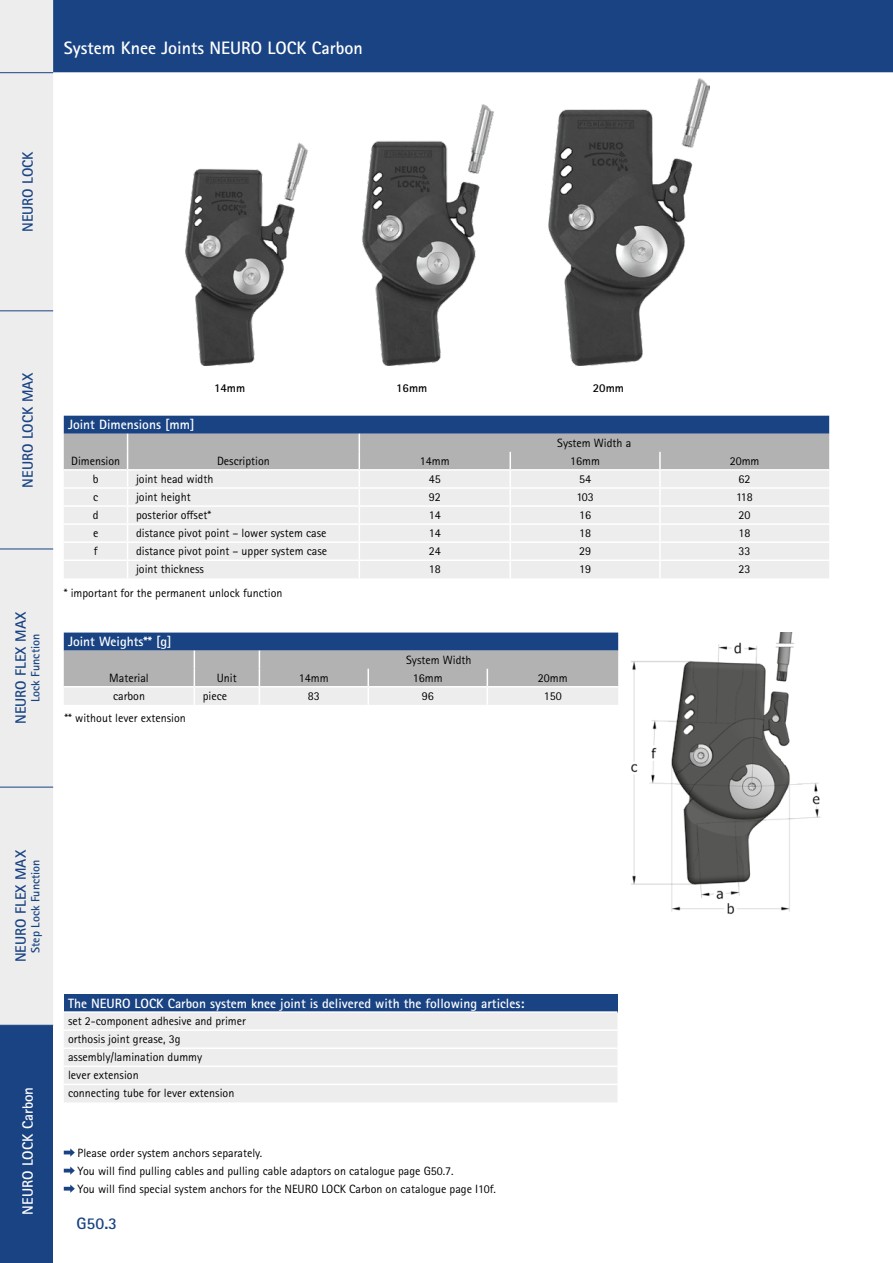
<style>
.page{position:relative;width:893px;height:1263px;background:#fff}
.page>*{position:absolute;margin:0;border:0;box-sizing:border-box;transform-origin:0 0}
.t1{font:700 18px "Rotis Sans Serif Pro";color:#fff}
.t2{font:700 16.5px "Rotis Sans Serif Pro";color:#194383}
.t3{font:700 15px "Rotis Sans Serif Pro";color:#194383}
.t4{font:700 15px "Rotis Sans Serif Pro";color:#fff}
.t5{font:700 13.5px "Rotis Sans Serif Pro";color:#fff}
.t6{font:12px/18px "Rotis Sans Serif Pro";color:#000}
.t7{font:700 12px "Rotis Sans Serif Pro";color:#194383}
.t8{font:700 12px "Rotis Sans Serif Pro";color:#000}
</style>
<div class="page">
<img style="left:631px;top:632px;width:190px;height:283px">
<img style="left:186px;top:78px;width:523px;height:287px">
<div style="left:53px;top:0;width:840px;height:72px;background:#194383"></div>
<div style="left:0;top:1025px;width:53px;height:238px;background:#194383"></div>
<div style="left:0;top:0;width:53px;height:1025px;background:#ededed"></div>
<hr style="left:0;top:787px;width:53px;height:1px;background:#194383">
<hr style="left:0;top:310px;width:53px;height:1px;background:#194383">
<hr style="left:0;top:72px;width:53px;height:1px;background:#194383">
<hr style="left:0;top:549px;width:53px;height:1px;background:#194383">
<svg style="left:64px;top:416px;width:765px;height:162px;background:#caced5"></svg>
<svg style="left:64px;top:632px;width:554px;height:73px;background:#9da7b7"></svg>
<svg style="left:64px;top:1148px;width:11px;height:9px"></svg>
<svg style="left:64px;top:1166px;width:11px;height:9px"></svg>
<svg style="left:64px;top:1184px;width:11px;height:9px"></svg>
<div style="left:64px;top:994px;width:553px;height:18px;background:#194383"></div>
<div style="left:64px;top:1013px;width:553px;height:89px;background:#ededed"></div>
<hr style="left:64px;top:1011px;width:553px;height:2px;background:#fff">
<hr style="left:64px;top:1029px;width:553px;height:2px;background:#fff">
<hr style="left:64px;top:1047px;width:553px;height:2px;background:#fff">
<hr style="left:64px;top:1065px;width:553px;height:2px;background:#fff">
<hr style="left:64px;top:1084px;width:553px;height:1px;background:#fff">
<h1 class="t1" style="left:64px;top:37px;width:300px">System Knee Joints NEURO LOCK Carbon</h1>
<p class="t3" style="left:18px;top:232px;width:82px;rotate:-90deg">NEURO LOCK</p>
<p class="t3" style="left:18px;top:487px;width:117px;rotate:-90deg">NEURO LOCK MAX</p>
<p class="t3" style="left:11px;top:724px;width:114px;rotate:-90deg">NEURO FLEX MAX</p>
<p class="t7" style="left:28px;top:702px;width:70px;rotate:-90deg">Lock Function</p>
<p class="t5" style="left:68px;top:416px;width:128px">Joint Dimensions [mm]</p>
<p class="t8" style="left:214px;top:381px;width:33px">14mm</p>
<p class="t8" style="left:396px;top:381px;width:33px">16mm</p>
<p class="t8" style="left:593px;top:381px;width:33px">20mm</p>
<p class="t6" style="left:557px;top:434px;width:75px">System Width a</p>
<p class="t6" style="left:71px;top:452px;width:51px">Dimension</p>
<p class="t6" style="left:217px;top:452px;width:54px">Description</p>
<p class="t6" style="left:420px;top:452px;width:31px">14mm</p>
<p class="t6" style="left:570px;top:452px;width:31px">16mm</p>
<p class="t6" style="left:730px;top:452px;width:31px">20mm</p>
<p class="t6" style="left:93px;top:470px;width:7px">b</p>
<p class="t6" style="left:136px;top:470px;width:79px">joint head width</p>
<p class="t6" style="left:429px;top:470px;width:13px">45</p>
<p class="t6" style="left:579px;top:470px;width:13px">54</p>
<p class="t6" style="left:739px;top:470px;width:13px">62</p>
<p class="t6" style="left:93px;top:488px;width:7px">c</p>
<p class="t6" style="left:136px;top:488px;width:56px">joint height</p>
<p class="t6" style="left:429px;top:488px;width:13px">92</p>
<p class="t6" style="left:576px;top:488px;width:19px">103</p>
<p class="t6" style="left:736px;top:488px;width:18px">118</p>
<p class="t6" style="left:93px;top:506px;width:7px">d</p>
<p class="t6" style="left:136px;top:506px;width:77px">posterior offset*</p>
<p class="t6" style="left:429px;top:506px;width:13px">14</p>
<p class="t6" style="left:579px;top:506px;width:13px">16</p>
<p class="t6" style="left:739px;top:506px;width:13px">20</p>
<p class="t6" style="left:93px;top:524px;width:7px">e</p>
<p class="t6" style="left:136px;top:524px;width:192px">distance pivot point – lower system case</p>
<p class="t6" style="left:429px;top:524px;width:13px">14</p>
<p class="t6" style="left:579px;top:524px;width:13px">18</p>
<p class="t6" style="left:739px;top:524px;width:13px">18</p>
<p class="t6" style="left:94px;top:542px;width:5px">f</p>
<p class="t6" style="left:136px;top:542px;width:193px">distance pivot point – upper system case</p>
<p class="t6" style="left:429px;top:542px;width:13px">24</p>
<p class="t6" style="left:579px;top:542px;width:13px">29</p>
<p class="t6" style="left:739px;top:542px;width:13px">33</p>
<p class="t6" style="left:136px;top:560px;width:69px">joint thickness</p>
<p class="t6" style="left:429px;top:560px;width:13px">18</p>
<p class="t6" style="left:579px;top:560px;width:13px">19</p>
<p class="t6" style="left:739px;top:560px;width:13px">23</p>
<p class="t6" style="left:64px;top:584px;width:220px">* important for the permanent unlock function</p>
<p class="t5" style="left:68px;top:633px;width:105px">Joint Weights** [g]</p>
<p class="t6" style="left:406px;top:651px;width:67px">System Width</p>
<p class="t6" style="left:109px;top:669px;width:41px">Material</p>
<p class="t6" style="left:217px;top:669px;width:22px">Unit</p>
<p class="t6" style="left:299px;top:669px;width:31px">14mm</p>
<p class="t6" style="left:413px;top:669px;width:31px">16mm</p>
<p class="t6" style="left:538px;top:669px;width:31px">20mm</p>
<p class="t6" style="left:113px;top:687px;width:33px">carbon</p>
<p class="t6" style="left:203px;top:687px;width:26px">piece</p>
<p class="t6" style="left:308px;top:687px;width:13px">83</p>
<p class="t6" style="left:422px;top:687px;width:13px">96</p>
<p class="t6" style="left:544px;top:687px;width:19px">150</p>
<p class="t6" style="left:65px;top:709px;width:123px">** without lever extension</p>
<p class="t3" style="left:11px;top:962px;width:114px;rotate:-90deg">NEURO FLEX MAX</p>
<p class="t7" style="left:28px;top:953px;width:95px;rotate:-90deg">Step Lock Function</p>
<p class="t4" style="left:18px;top:1214px;width:129px;rotate:-90deg">NEURO LOCK Carbon</p>
<p class="t5" style="left:68px;top:995px;width:458px">The NEURO LOCK Carbon system knee joint is delivered with the following articles:</p>
<p class="t6" style="left:68px;top:1012px;width:179px">set 2-component adhesive and primer orthosis joint grease, 3g assembly/lamination dummy<br>lever extension<br>connecting tube for lever extension</p>
<p class="t6" style="left:78px;top:1144px;width:420px">Please order system anchors separately.<br>You will find pulling cables and pulling cable adaptors on catalogue page G50.7.<br>You will find special system anchors for the NEURO LOCK Carbon on catalogue page I10f.</p>
<h2 class="t2" style="left:77px;top:1213px;width:42px">G50.3</h2>
</div>
